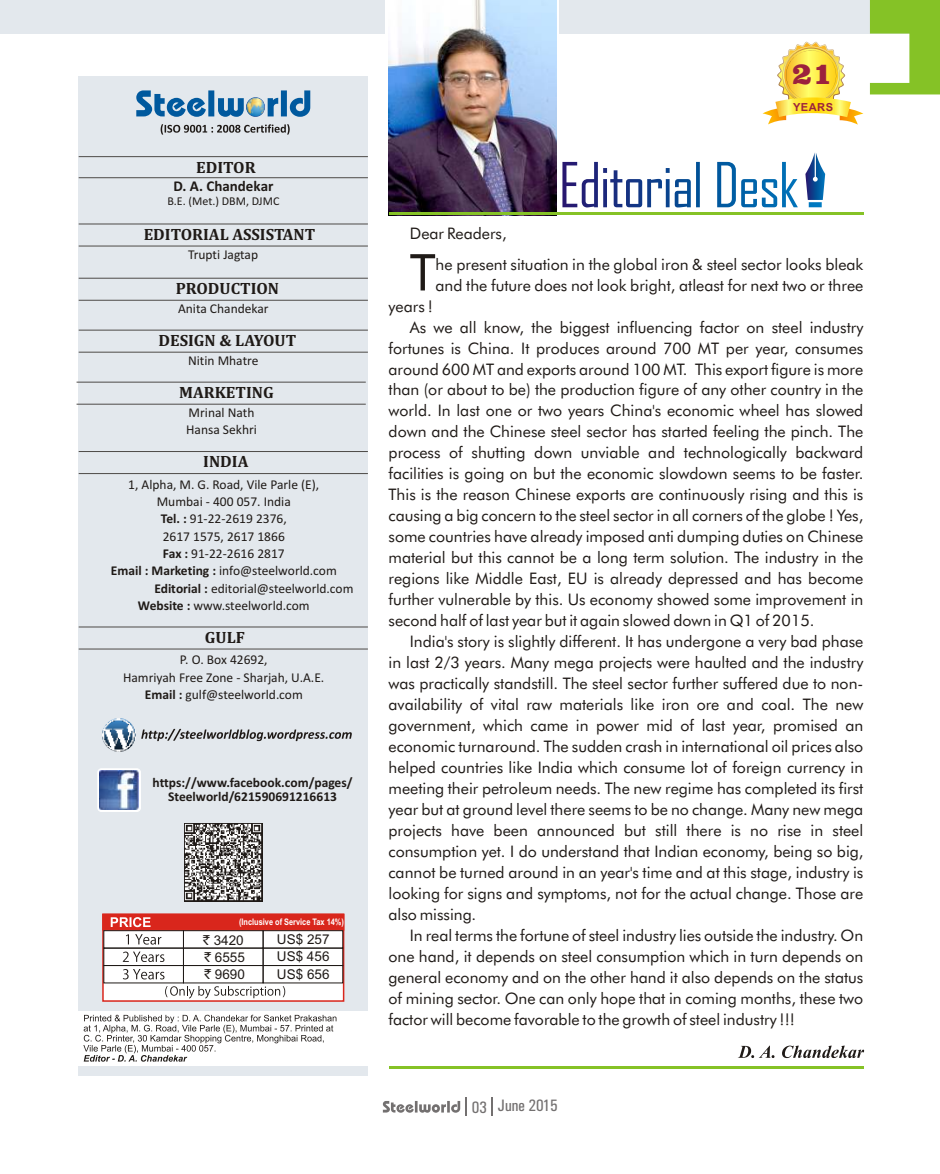
<style>
.page{position:relative;width:940px;height:1174px;background:#fff}
.page>*{position:absolute;margin:0;border:0;box-sizing:border-box;transform-origin:0 0}
.t1{font:50.7px "Futura BT";color:#1f1a17}
.t2{font:900 31.5px "Clarendon BT";color:#9c213d}
.t3{font:16.65px "Univers Condensed";color:#737070}
.t4{font:700 16.5px "Cambria";color:#1f1a17}
.t5{font:15.9px/30.5px "Futura BT";color:#1f1a17}
.t6{font:700 15px "Calibri";color:#1f1a17}
.t7{font:13.5px/17.2px "Calibri";color:#1f1a17}
.t8{font:700 13.5px/14.9px "Calibri";color:#1f1a17;text-align:center}
.t9{font:13.5px/17.4px "Arial";color:#1f1a17;text-align:justify}
.t10{font:12px "Calibri";color:#1f1a17}
.t11{font:700 11.1px "Arial";letter-spacing:.04em;color:#9c213d}
.t12{font:700 9px "Arial Narrow";color:#fff}
.s1{font-weight:700}
.s2{font-family:"Rupee Foradian"}
</style>
<div class="page">
<div style="left:0;top:0;width:940px;height:34px;background:#e3e8ed"></div>
<svg style="left:870px;top:0;width:70px;height:94px"></svg>
<div style="left:385px;top:0;width:174px;height:215px;background:linear-gradient(to bottom,#fff,#fdfefb)"></div>
<img style="left:388px;top:0;width:168px;height:213px">
<hr style="left:388px;top:213px;width:475px;height:2px;background:#85c226">
<svg style="left:562px;top:153px;width:263px;height:54px"></svg>
<hr style="left:389px;top:1066px;width:475px;height:2px;background:#85c226">
<svg style="left:738px;top:1045px;width:126px;height:13px"></svg>
<div style="left:79px;top:77px;width:289px;height:999px;background:#e3e8ed"></div>
<div style="left:79px;top:1011px;width:289px;height:54px;background:#fff"></div>
<hr style="left:79px;top:156px;width:289px;height:1px;background:#4d4a47">
<hr style="left:79px;top:177px;width:289px;height:1px;background:#4d4a47">
<hr style="left:79px;top:224px;width:289px;height:1px;background:#4d4a47">
<hr style="left:79px;top:246px;width:289px;height:1px;background:#4d4a47">
<hr style="left:79px;top:278px;width:289px;height:1px;background:#4d4a47">
<hr style="left:79px;top:300px;width:289px;height:1px;background:#4d4a47">
<hr style="left:79px;top:330px;width:289px;height:1px;background:#4d4a47">
<hr style="left:79px;top:352px;width:289px;height:1px;background:#4d4a47">
<hr style="left:77px;top:382px;width:289px;height:1px;background:#4d4a47">
<hr style="left:77px;top:404px;width:289px;height:1px;background:#4d4a47">
<hr style="left:79px;top:451px;width:289px;height:1px;background:#4d4a47">
<hr style="left:79px;top:473px;width:289px;height:1px;background:#4d4a47">
<hr style="left:79px;top:626px;width:289px;height:1px;background:#4d4a47">
<hr style="left:79px;top:648px;width:289px;height:1px;background:#4d4a47">
<svg style="left:83px;top:1014px;width:253px;height:47px"></svg>
<svg style="left:161px;top:124px;width:129px;height:11px"></svg>
<svg style="left:102px;top:913px;width:243px;height:89px;background:#e3bebc"></svg>
<svg style="left:383px;top:1097px;width:84px;height:19px"></svg>
<svg style="left:491px;top:1097px;width:2px;height:19px"></svg>
<svg style="left:136px;top:90px;width:174px;height:27px"></svg>
<img style="left:100px;top:770px;width:39px;height:39px">
<div style="left:98px;top:768px;width:43px;height:43px;border:1px solid #fff;border-radius:4px"></div>
<svg style="left:141px;top:729px;width:211px;height:12px"></svg>
<img style="left:102px;top:718px;width:34px;height:34px;border-radius:50%">
<svg style="left:762px;top:42px;width:101px;height:83px"></svg>
<img style="left:184px;top:824px;width:78px;height:78px">
<p class="t4" style="left:196px;top:160px;width:61px">EDITOR</p>
<p class="t6" style="left:173px;top:180px;width:102px">D. A. Chandekar</p>
<p class="t10" style="left:167px;top:196px;width:113px">B.E. (Met.) DBM, DJMC</p>
<p class="t4" style="left:144px;top:227px;width:173px">EDITORIAL ASSISTANT</p>
<p class="t7" style="left:188px;top:247px;width:72px">Trupti Jagtap</p>
<p class="t4" style="left:176px;top:281px;width:105px">PRODUCTION</p>
<p class="t7" style="left:178px;top:301px;width:92px">Anita Chandekar</p>
<p class="t4" style="left:158px;top:333px;width:139px">DESIGN &amp; LAYOUT</p>
<p class="t7" style="left:188px;top:353px;width:72px">Nitin Mhatre</p>
<p class="t4" style="left:179px;top:385px;width:96px">MARKETING</p>
<p class="t7" style="left:186px;top:405px;width:72px">Mrinal Nath<br>Hansa Sekhri</p>
<p class="t4" style="left:203px;top:454px;width:47px">INDIA</p>
<p class="t7" style="left:128px;top:477px;width:192px">1, Alpha, M. G. Road, Vile Parle (E),</p>
<p class="t7" style="left:157px;top:494px;width:136px">Mumbai - 400 057. India</p>
<p class="t7" style="left:161px;top:511px;width:127px"><span class="s1">Tel. :</span> 91-22-2619 2376,</p>
<p class="t7" style="left:163px;top:528px;width:124px">2617 1575, 2617 1866</p>
<p class="t7" style="left:163px;top:546px;width:123px"><span class="s1">Fax :</span> 91-22-2616 2817</p>
<p class="t7" style="left:111px;top:563px;width:227px"><span class="s1">Email : Marketing :</span> info@steelworld.com</p>
<p class="t7" style="left:154px;top:580px;width:201px"><span class="s1">Editorial :</span> editorial@steelworld.com</p>
<p class="t7" style="left:138px;top:598px;width:173px"><span class="s1">Website :</span> www.steelworld.com</p>
<p class="t4" style="left:205px;top:630px;width:42px">GULF</p>
<p class="t7" style="left:123px;top:652px;width:203px;text-align:center">P. O. Box 42692,<br>Hamriyah Free Zone - Sharjah, U.A.E.<br><span class="s1">Email :</span> gulf@steelworld.com</p>
<p class="t8" style="left:153px;top:776px;width:201px">https://www.facebook.com/pages/<br>Steelworld/621590691216613</p>
<p class="t12" style="left:239px;top:918px;width:106px">(Inclusive of Service Tax 14%)</p>
<p class="t9" style="left:203px;top:932px;width:42px"><span class="s2">`</span> 3420</p>
<p class="t9" style="left:277px;top:931px;width:54px">US$ 257<br>US$ 456<br>US$ 656</p>
<p class="t9" style="left:204px;top:949px;width:42px"><span class="s2">`</span> 6555 <span class="s2">`</span> 9690</p>
<h2 class="t2" style="left:792px;top:60px;width:42px">21</h2>
<p class="t11" style="left:793px;top:103px;width:41px">YEARS</p>
<p class="t5" style="left:435px;top:220px;width:429px;text-indent:-26px">Dear Readers,<br>he present situation in the global iron &amp; steel sector looks bleak</p>
<h1 class="t1" style="left:410px;top:252px;width:27px">T</h1>
<p class="t5" style="left:435px;top:271px;width:429px">and the future does not look bright, atleast for next two or three</p>
<p class="t5" style="left:388px;top:292px;width:46px">years !</p>
<p class="t5" style="left:410px;top:313px;width:455px">As we all know, the biggest influencing factor on steel industry</p>
<p class="t5" style="left:388px;top:334px;width:476px">fortunes is China. It produces around 700 MT per year, consumes</p>
<p class="t5" style="left:388px;top:355px;width:476px">around 600 MT and exports around 100 MT. This export figure is more</p>
<p class="t5" style="left:388px;top:376px;width:476px">than (or about to be) the production figure of any other country in the</p>
<p class="t5" style="left:388px;top:397px;width:476px">world. In last one or two years China's economic wheel has slowed</p>
<p class="t5" style="left:388px;top:418px;width:476px">down and the Chinese steel sector has started feeling the pinch. The</p>
<p class="t5" style="left:388px;top:439px;width:476px">process of shutting down unviable and technologically backward</p>
<p class="t5" style="left:388px;top:460px;width:476px">facilities is going on but the economic slowdown seems to be faster.</p>
<p class="t5" style="left:388px;top:481px;width:476px">This is the reason Chinese exports are continuously rising and this is</p>
<p class="t5" style="left:388px;top:502px;width:476px">causing a big concern to the steel sector in all corners of the globe ! Yes,</p>
<p class="t5" style="left:388px;top:523px;width:476px">some countries have already imposed anti dumping duties on Chinese</p>
<p class="t5" style="left:388px;top:544px;width:476px">material but this cannot be a long term solution. The industry in the</p>
<p class="t5" style="left:388px;top:565px;width:476px">regions like Middle East, EU is already depressed and has become</p>
<p class="t5" style="left:388px;top:586px;width:476px">further vulnerable by this. Us economy showed some improvement in</p>
<p class="t5" style="left:388px;top:607px;width:427px">second half of last year but it again slowed down in Q1 of 2015.</p>
<p class="t5" style="left:410px;top:628px;width:455px">India's story is slightly different. It has undergone a very bad phase</p>
<p class="t5" style="left:388px;top:649px;width:476px">in last 2/3 years. Many mega projects were haulted and the industry</p>
<p class="t5" style="left:388px;top:669px;width:476px">was practically standstill. The steel sector further suffered due to non-</p>
<p class="t5" style="left:388px;top:690px;width:476px">availability of vital raw materials like iron ore and coal. The new</p>
<p class="t5" style="left:388px;top:711px;width:476px">government, which came in power mid of last year, promised an</p>
<p class="t5" style="left:388px;top:732px;width:476px">economic turnaround. The sudden crash in international oil prices also</p>
<p class="t5" style="left:388px;top:753px;width:476px">helped countries like India which consume lot of foreign currency in</p>
<p class="t5" style="left:388px;top:774px;width:476px">meeting their petroleum needs. The new regime has completed its first</p>
<p class="t5" style="left:388px;top:795px;width:476px">year but at ground level there seems to be no change. Many new mega</p>
<p class="t5" style="left:388px;top:816px;width:476px">projects have been announced but still there is no rise in steel</p>
<p class="t5" style="left:388px;top:837px;width:476px">consumption yet. I do understand that Indian economy, being so big,</p>
<p class="t5" style="left:388px;top:858px;width:476px">cannot be turned around in an year's time and at this stage, industry is</p>
<p class="t5" style="left:388px;top:879px;width:476px">looking for signs and symptoms, not for the actual change. Those are</p>
<p class="t5" style="left:388px;top:900px;width:89px">also missing.</p>
<p class="t5" style="left:410px;top:921px;width:455px">In real terms the fortune of steel industry lies outside the industry. On</p>
<p class="t5" style="left:388px;top:942px;width:476px">one hand, it depends on steel consumption which in turn depends on</p>
<p class="t5" style="left:388px;top:963px;width:476px">general economy and on the other hand it also depends on the status</p>
<p class="t5" style="left:388px;top:984px;width:476px">of mining sector. One can only hope that in coming months, these two</p>
<p class="t5" style="left:388px;top:1005px;width:408px">factor will become favorable to the growth of steel industry !!!</p>
<p class="t3" style="left:472px;top:1099px;width:88px">03 June 2015</p>
</div>
